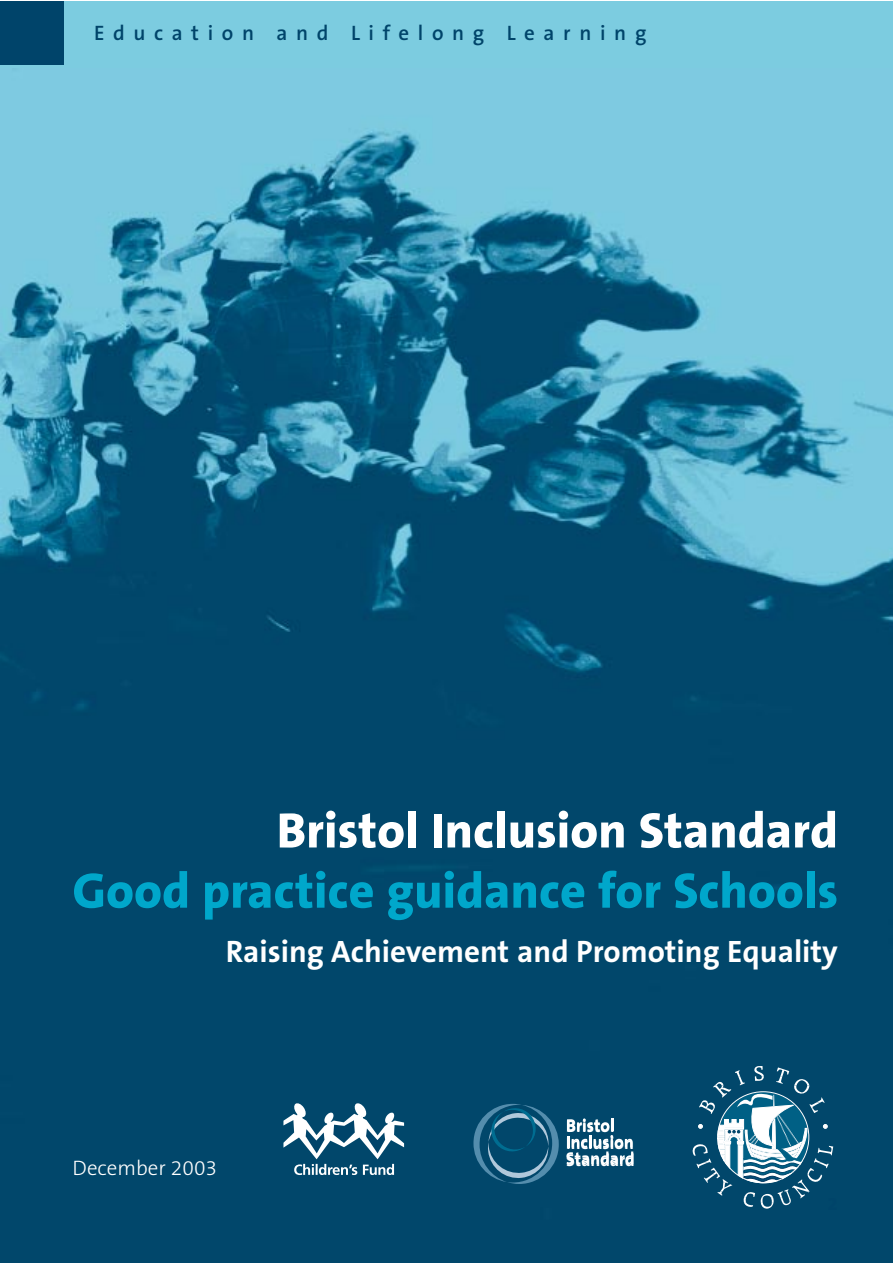
<style>
.page{position:relative;width:893px;height:1263px;background:#fff}
.page>*{position:absolute;margin:0;border:0;box-sizing:border-box;transform-origin:0 0}
.t1{font:800 50.1px "The Sans B8";color:#00a7cb}
.t2{font:800 50.1px "The Sans B8";color:#fff}
.t3{font:700 31.2px "The Sans B7";color:#fff}
.t4{font:600 21px "The Sans B6";letter-spacing:.41em;color:#00446a}
.t5{font:300 21px "The Sans B3";color:#fff}
.t6{font:700 17.25px/16.5px "The Sans B7";color:#fff}
</style>
<div class="page">
<div style="left:0;top:2px;width:892px;height:1261px;background:#7ccce0"></div>
<img style="left:0;top:131px;width:892px;height:1132px">
<div style="left:0;top:2px;width:64px;height:63px;background:#00446a"></div>
<svg style="left:692px;top:1066px;width:141px;height:143px;background:#37728e"></svg>
<svg style="left:473px;top:1104px;width:85px;height:80px;background:#1b5d7f"></svg>
<svg style="left:566px;top:1118px;width:67px;height:46px;background:#4e7e97"></svg>
<svg style="left:283px;top:1102px;width:121px;height:73px;background:#4e7e97"></svg>
<p class="t4" style="left:94px;top:25px;width:554px">Education and Lifelong Learning</p>
<h1 class="t2" style="left:277px;top:812px;width:562px">Bristol Inclusion Standard</h1>
<h1 class="t1" style="left:72px;top:872px;width:767px">Good practice guidance for Schools</h1>
<p class="t3" style="left:226px;top:940px;width:613px">Raising Achievement and Promoting Equality</p>
<p class="t5" style="left:73px;top:1160px;width:146px">December 2003</p>
<p class="t6" style="left:566px;top:1120px;width:70px">Bristol<br>Inclusion<br>Standard</p>
</div>
